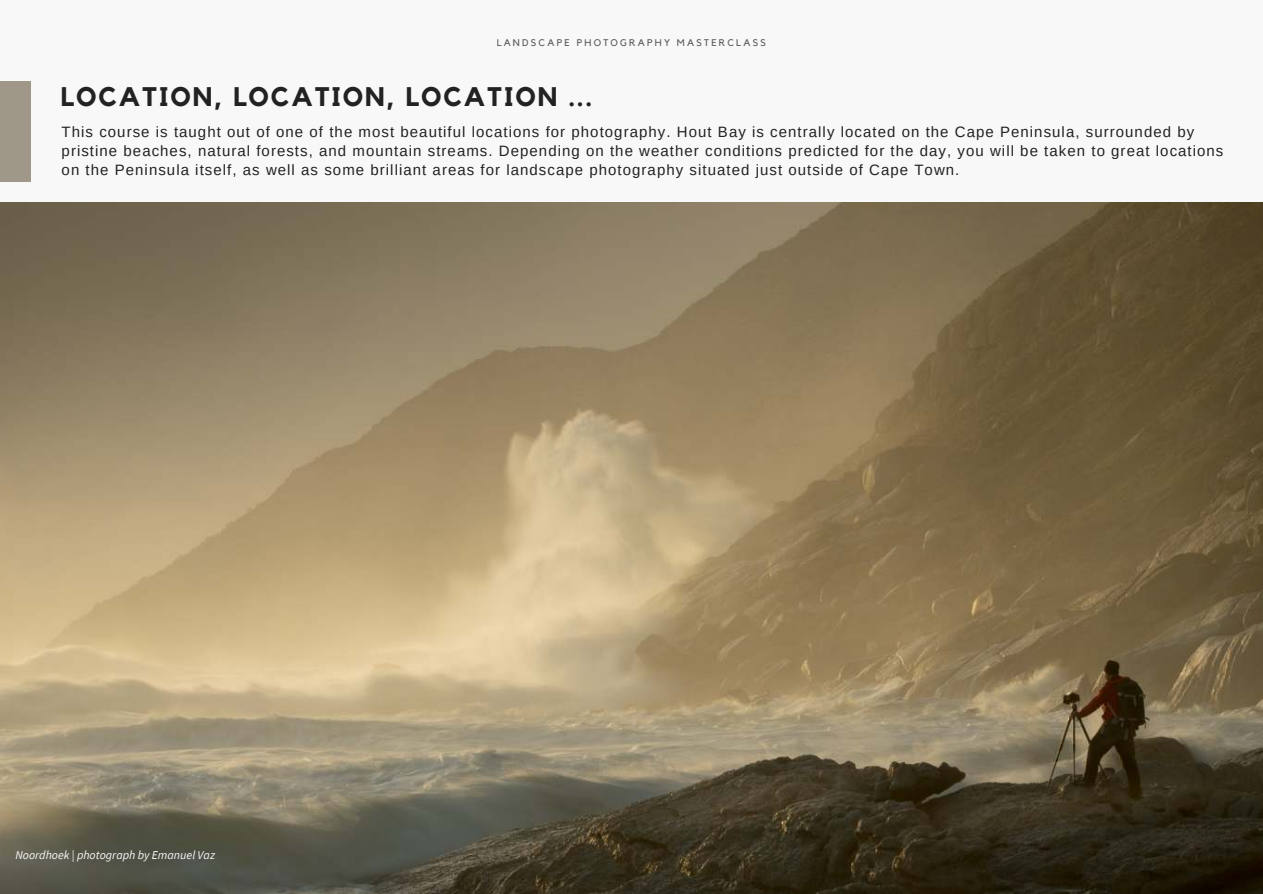
<style>
.page{position:relative;width:1263px;height:894px;background:#fff}
.page>*{position:absolute;margin:0;border:0;box-sizing:border-box;transform-origin:0 0}
.t1{font:700 26.85px "Kollektif";letter-spacing:.07em;color:#222}
.t2{font:15px/19px "Arimo";letter-spacing:.07em;color:#222}
.t3{font:italic 12px "Source Sans Pro";color:#f8f8f8}
.t4{font:9.6px "Kollektif";letter-spacing:.23em;color:#222}
</style>
<div class="page">
<div style="left:0;top:0;width:1263px;height:893px;background:#f8f8f8"></div>
<div style="left:0;top:82px;width:30px;height:99px;background:#9f9888"></div>
<img style="left:0;top:202px;width:1263px;height:691px">
<p class="t4" style="left:496px;top:37px;width:271px">LANDSCAPE PHOTOGRAPHY MASTERCLASS</p>
<h1 class="t1" style="left:61px;top:80px;width:533px">LOCATION, LOCATION, LOCATION ...</h1>
<p class="t2" style="left:62px;top:122px;width:1163px">This course is taught out of one of the most beautiful locations for photography. Hout Bay is centrally located on the Cape Peninsula, surrounded by pristine beaches, natural forests, and mountain streams. Depending on the weather conditions predicted for the day, you will be taken to great locations on the Peninsula itself, as well as some brilliant areas for landscape photography situated just outside of Cape Town.</p>
<p class="t3" style="left:15px;top:847px;width:201px">Noordhoek | photograph by Emanuel Vaz</p>
</div>
